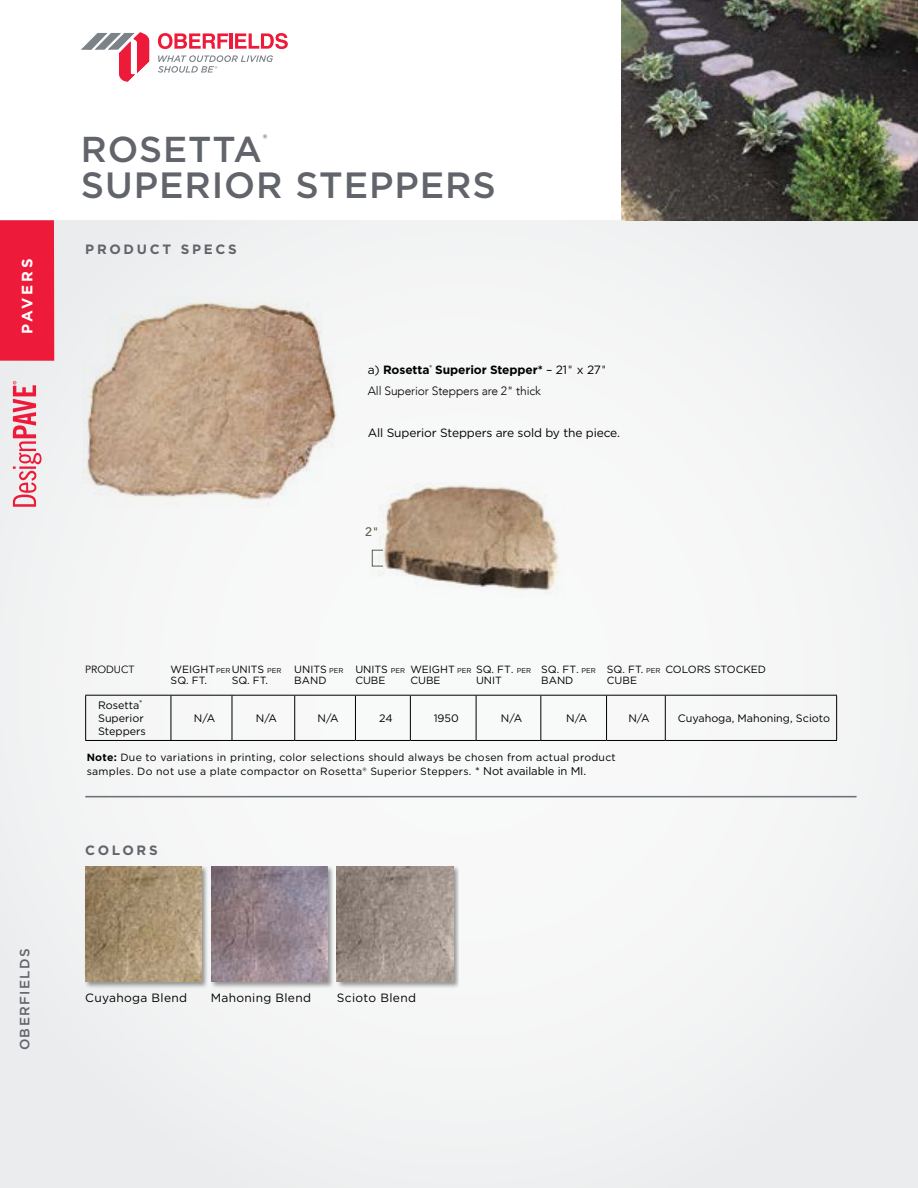
<style>
.page{position:relative;width:918px;height:1188px;background:#fff}
.page>*{position:absolute;margin:0;border:0;box-sizing:border-box;transform-origin:0 0}
.t1{font:500 36.6px "Gotham";letter-spacing:.025em;color:#61646a}
.t2{font:500 36px "Gotham";letter-spacing:.025em;color:#61646a}
.t3{font:700 15px "Gotham";letter-spacing:.2em;color:#fff}
.t4{font:700 13.5px "Gotham";letter-spacing:.2em;color:#61646a}
.t5{font:500 13.5px "Gotham";letter-spacing:.1em;color:#61646a}
.t6{font:500 12.3px "Avenir";color:#5d5c4b}
.t7{font:500 12.15px "Gotham";color:#61646a}
.t8{font:12px "Gotham";letter-spacing:.01em;color:#000}
.t9{font:12px "Gotham";letter-spacing:-.01em;color:#000}
.t10{font:700 12px "Gotham";letter-spacing:-.01em;color:#000}
.t11{font:300 12px "Avenir";letter-spacing:-.01em;color:#000}
.t12{font:10.8px/12.9px "Gotham";color:#000}
.t13{font:10.5px/10.5px "Gotham";letter-spacing:.025em;color:#000}
.t14{font:10.5px/10.5px "Gotham";color:#000}
.t15{font:10.5px "Avenir";color:#000}
.s1{font-weight:400}
.s2{font-family:"Avenir";font-weight:300}
.s3{font-size:6.9px}
.s4{font-family:"Avenir"}
.s5{font-weight:700}
.s6{font-size:11.25px}
</style>
<div class="page">
<div style="left:0;top:220px;width:918px;height:968px;background:#f4f4f5"></div>
<div style="left:0;top:220px;width:54px;height:141px;background:#ed1a39"></div>
<svg style="left:13px;top:381px;width:29px;height:126px"></svg>
<img style="left:622px;top:0;width:296px;height:220px">
<svg style="left:81px;top:32px;width:69px;height:50px"></svg>
<svg style="left:158px;top:33px;width:70px;height:16px"></svg>
<hr style="left:229px;top:33px;width:4px;height:16px;background:#ed1a39">
<svg style="left:235px;top:33px;width:53px;height:16px"></svg>
<svg style="left:158px;top:55px;width:115px;height:18px"></svg>
<hr style="left:85px;top:796px;width:772px;height:1px;background:#6a7176">
<div style="left:85px;top:866px;width:123px;height:123px;background:#000;opacity:.4"></div>
<img style="left:85px;top:867px;width:116px;height:115px">
<div style="left:211px;top:866px;width:123px;height:123px;background:#000;opacity:.4"></div>
<img style="left:211px;top:867px;width:116px;height:115px">
<div style="left:336px;top:866px;width:123px;height:123px;background:#000;opacity:.4"></div>
<img style="left:337px;top:867px;width:116px;height:115px">
<img style="left:82px;top:302px;width:255px;height:198px">
<img style="left:379px;top:485px;width:180px;height:106px">
<div style="left:367px;top:552px;width:21px;height:27px;background:#000;opacity:.24"></div>
<div style="left:372px;top:550px;width:11px;height:16px;border:1px solid #5d5c4b"></div>
<hr style="left:85px;top:695px;width:86px;height:1px;background:#000">
<hr style="left:85px;top:696px;width:1px;height:44px;background:#000">
<hr style="left:171px;top:695px;width:61px;height:1px;background:#000">
<hr style="left:171px;top:696px;width:1px;height:44px;background:#000">
<hr style="left:232px;top:695px;width:63px;height:1px;background:#000">
<hr style="left:232px;top:696px;width:1px;height:44px;background:#000">
<hr style="left:295px;top:695px;width:60px;height:1px;background:#000">
<hr style="left:294px;top:696px;width:1px;height:44px;background:#000">
<hr style="left:355px;top:695px;width:55px;height:1px;background:#000">
<hr style="left:355px;top:696px;width:1px;height:44px;background:#000">
<hr style="left:410px;top:695px;width:66px;height:1px;background:#000">
<hr style="left:410px;top:696px;width:1px;height:44px;background:#000">
<hr style="left:476px;top:695px;width:65px;height:1px;background:#000">
<hr style="left:476px;top:696px;width:1px;height:44px;background:#000">
<hr style="left:541px;top:695px;width:66px;height:1px;background:#000">
<hr style="left:540px;top:696px;width:1px;height:44px;background:#000">
<hr style="left:607px;top:695px;width:58px;height:1px;background:#000">
<hr style="left:606px;top:696px;width:1px;height:44px;background:#000">
<hr style="left:665px;top:695px;width:172px;height:1px;background:#000">
<hr style="left:665px;top:696px;width:1px;height:44px;background:#000">
<hr style="left:836px;top:696px;width:1px;height:44px;background:#000">
<hr style="left:85px;top:740px;width:86px;height:1px;background:#000">
<hr style="left:171px;top:740px;width:61px;height:1px;background:#000">
<hr style="left:232px;top:740px;width:63px;height:1px;background:#000">
<hr style="left:295px;top:740px;width:60px;height:1px;background:#000">
<hr style="left:355px;top:740px;width:55px;height:1px;background:#000">
<hr style="left:410px;top:740px;width:66px;height:1px;background:#000">
<hr style="left:476px;top:740px;width:65px;height:1px;background:#000">
<hr style="left:541px;top:740px;width:66px;height:1px;background:#000">
<hr style="left:607px;top:740px;width:58px;height:1px;background:#000">
<hr style="left:665px;top:740px;width:172px;height:1px;background:#000">
<h3 class="t3" style="left:17px;top:334px;width:78px;rotate:-90deg">PAVERS</h3>
<p class="t7" style="left:263px;top:131px;width:6px">®</p>
<h1 class="t1" style="left:81px;top:161px;width:416px">SUPERIOR STEPPERS</h1>
<h2 class="t2" style="left:81px;top:126px;width:182px">ROSETTA</h2>
<p class="t4" style="left:85px;top:240px;width:153px">PRODUCT SPECS</p>
<p class="t10" style="left:368px;top:362px;width:241px"><span class="s1">a)</span> Rosetta<sup>®</sup> Superior Stepper* <span class="s1">– 21</span><span class="s2">"</span> <span class="s1">x 27</span><span class="s2">"</span></p>
<p class="t11" style="left:368px;top:384px;width:175px">All Superior Steppers are 2" thick</p>
<p class="t9" style="left:368px;top:425px;width:254px">All Superior Steppers are sold by the piece.</p>
<p class="t6" style="left:365px;top:521px;width:15px">2"</p>
<p class="t5" style="left:16px;top:1050px;width:103px;rotate:-90deg">OBERFIELDS</p>
<p class="t15" style="left:85px;top:663px;width:51px">PRODUCT</p>
<p class="t14" style="left:665px;top:664px;width:102px">COLORS STOCKED</p>
<p class="t12" style="left:98px;top:699px;width:49px">Rosetta<sup>®<br></sup>Superior<br>Steppers</p>
<p class="t14" style="left:232px;top:664px;width:51px;text-indent:-61px">WEIGHT<span class="s3">PER</span> UNITS <span class="s3">PER<br></span>SQ. FT.</p>
<p class="t14" style="left:294px;top:664px;width:51px">UNITS <span class="s3">PER<br></span>BAND</p>
<p class="t14" style="left:476px;top:664px;width:57px;text-indent:-66px">WEIGHT <span class="s3">PER</span> SQ. FT<span class="s4">.</span> <span class="s3">PER<br></span>UNIT</p>
<p class="t13" style="left:541px;top:664px;width:56px">SQ. FT<span class="s4">.</span> <span class="s3">PER<br></span>BAND</p>
<p class="t13" style="left:607px;top:664px;width:55px">SQ. FT. <span class="s3">PER<br></span>CUBE</p>
<p class="t14" style="left:355px;top:664px;width:51px">UNITS <span class="s3">PER<br></span>CUBE</p>
<p class="t13" style="left:410px;top:675px;width:32px">CUBE</p>
<p class="t13" style="left:171px;top:675px;width:38px">SQ. FT.</p>
<p class="t12" style="left:194px;top:711px;width:23px">N/A</p>
<p class="t12" style="left:256px;top:711px;width:23px">N/A</p>
<p class="t12" style="left:318px;top:711px;width:23px">N/A</p>
<p class="t12" style="left:379px;top:711px;width:15px">24</p>
<p class="t12" style="left:434px;top:711px;width:27px">1950</p>
<p class="t12" style="left:501px;top:711px;width:23px">N/A</p>
<p class="t12" style="left:566px;top:711px;width:23px">N/A</p>
<p class="t12" style="left:628px;top:711px;width:23px">N/A</p>
<p class="t12" style="left:678px;top:711px;width:154px">Cuyahoga, Mahoning, Scioto</p>
<p class="t13" style="left:87px;top:750px;width:531px;line-height:13.5px"><span class="s5">Note:</span> Due to variations in printing, color selections should always be chosen from actual product samples. Do not use a plate compactor on Rosetta® Superior Steppers. <span class="s6">* Not available in MI.</span></p>
<p class="t4" style="left:85px;top:841px;width:74px">COLORS</p>
<p class="t8" style="left:85px;top:990px;width:103px">Cuyahoga Blend</p>
<p class="t8" style="left:211px;top:990px;width:102px">Mahoning Blend</p>
<p class="t8" style="left:337px;top:990px;width:81px">Scioto Blend</p>
</div>
